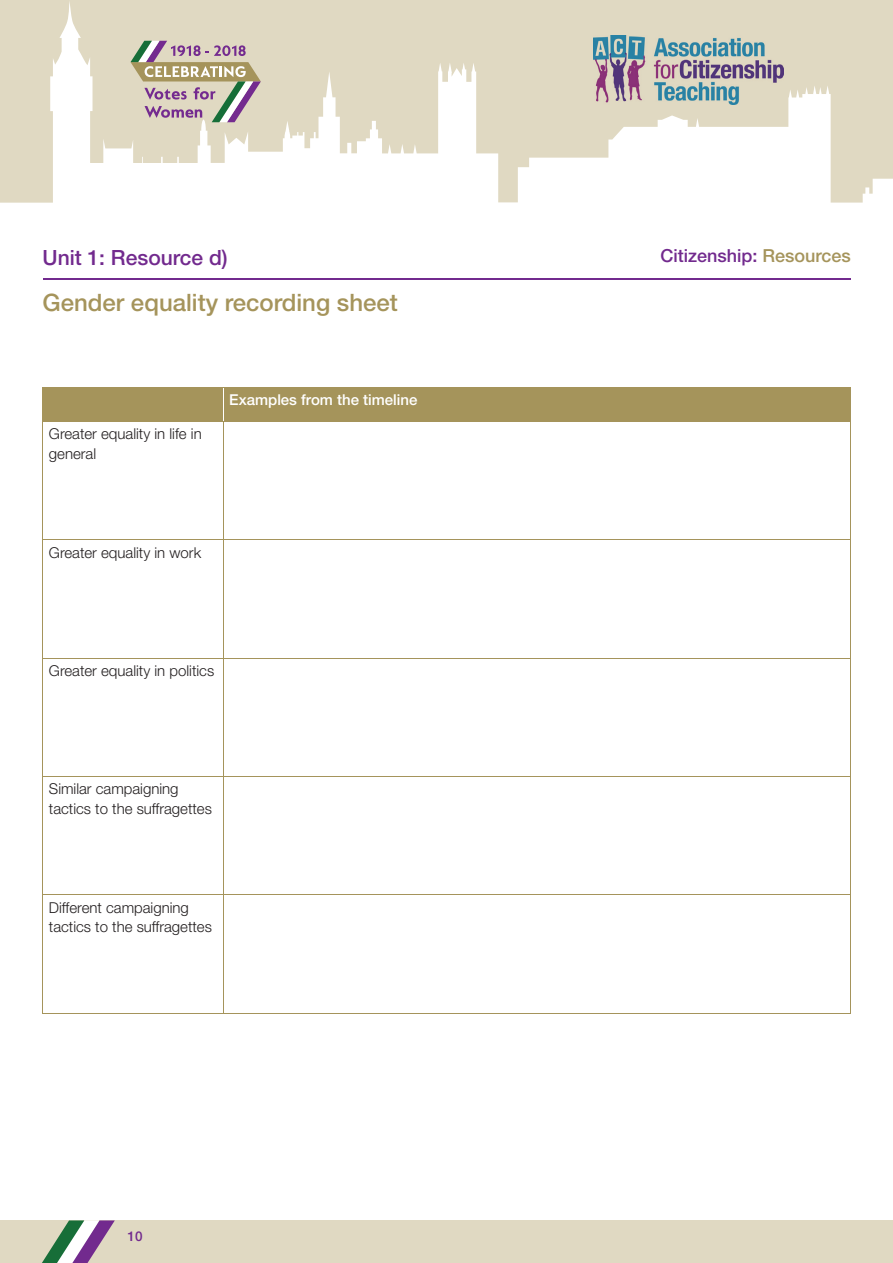
<style>
.page{position:relative;width:893px;height:1263px;background:#fff}
.page>*{position:absolute;margin:0;border:0;box-sizing:border-box;transform-origin:0 0}
.t1{font:500 24px "Helvetica Neue";color:#a5945b}
.t2{font:500 21px "Helvetica Neue";color:#722a8e}
.t3{font:500 18px "Helvetica Neue";color:#722a8e}
.t4{font:300 15px/19.5px "Helvetica Neue";color:#231f20}
.t5{font:500 15px "Helvetica Neue";color:#fff}
.t6{font:500 13.5px "Helvetica Neue";color:#722a8e}
.s1{color:#a5945b}
</style>
<div class="page">
<svg style="left:0;top:0;width:893px;height:203px;fill:#e0d9c2"></svg>
<div style="left:0;top:1220px;width:893px;height:43px;background:#e0d9c2"></div>
<svg style="left:42px;top:1220px;width:73px;height:43px"></svg>
<svg style="left:131px;top:41px;width:130px;height:81px;background:#c1b5a9"></svg>
<img style="left:593px;top:35px;width:190px;height:69px">
<hr style="left:43px;top:278px;width:807px;height:2px;background:#722a8e">
<div style="left:44px;top:388px;width:806px;height:33px;background:#a5945b"></div>
<hr style="left:223px;top:388px;width:1px;height:33px;background:#fff">
<hr style="left:43px;top:387px;width:180px;height:1px;background:#a5945b">
<hr style="left:43px;top:388px;width:1px;height:33px;background:#a5945b">
<hr style="left:223px;top:387px;width:628px;height:1px;background:#a5945b">
<hr style="left:850px;top:388px;width:1px;height:33px;background:#a5945b">
<hr style="left:43px;top:421px;width:180px;height:1px;background:#a5945b">
<hr style="left:43px;top:422px;width:1px;height:117px;background:#a5945b">
<hr style="left:223px;top:421px;width:628px;height:1px;background:#a5945b">
<hr style="left:223px;top:422px;width:1px;height:117px;background:#a5945b">
<hr style="left:850px;top:422px;width:1px;height:117px;background:#a5945b">
<hr style="left:43px;top:539px;width:180px;height:1px;background:#a5945b">
<hr style="left:43px;top:540px;width:1px;height:118px;background:#a5945b">
<hr style="left:223px;top:539px;width:628px;height:1px;background:#a5945b">
<hr style="left:223px;top:540px;width:1px;height:118px;background:#a5945b">
<hr style="left:850px;top:540px;width:1px;height:118px;background:#a5945b">
<hr style="left:43px;top:658px;width:180px;height:1px;background:#a5945b">
<hr style="left:43px;top:658px;width:1px;height:118px;background:#a5945b">
<hr style="left:223px;top:658px;width:628px;height:1px;background:#a5945b">
<hr style="left:223px;top:658px;width:1px;height:118px;background:#a5945b">
<hr style="left:850px;top:658px;width:1px;height:118px;background:#a5945b">
<hr style="left:43px;top:776px;width:180px;height:1px;background:#a5945b">
<hr style="left:43px;top:777px;width:1px;height:117px;background:#a5945b">
<hr style="left:223px;top:776px;width:628px;height:1px;background:#a5945b">
<hr style="left:223px;top:777px;width:1px;height:117px;background:#a5945b">
<hr style="left:850px;top:777px;width:1px;height:117px;background:#a5945b">
<hr style="left:43px;top:894px;width:180px;height:1px;background:#a5945b">
<hr style="left:43px;top:895px;width:1px;height:118px;background:#a5945b">
<hr style="left:223px;top:894px;width:628px;height:1px;background:#a5945b">
<hr style="left:223px;top:895px;width:1px;height:118px;background:#a5945b">
<hr style="left:850px;top:895px;width:1px;height:118px;background:#a5945b">
<hr style="left:43px;top:1013px;width:180px;height:1px;background:#a5945b">
<hr style="left:223px;top:1013px;width:628px;height:1px;background:#a5945b">
<h2 class="t2" style="left:43px;top:245px;width:187px">Unit 1: Resource d)</h2>
<h1 class="t1" style="left:43px;top:288px;width:357px">Gender equality recording sheet</h1>
<p class="t4" style="left:49px;top:424px;width:154px">Greater equality in life in general</p>
<p class="t5" style="left:229px;top:391px;width:190px">Examples from the timeline</p>
<p class="t4" style="left:49px;top:542px;width:154px">Greater equality in work</p>
<p class="t4" style="left:49px;top:660px;width:167px">Greater equality in politics</p>
<p class="t4" style="left:49px;top:779px;width:165px">Similar campaigning tactics to the suffragettes</p>
<p class="t4" style="left:49px;top:897px;width:165px">Different campaigning tactics to the suffragettes</p>
<p class="t6" style="left:128px;top:1228px;width:17px">10</p>
<p class="t3" style="left:660px;top:245px;width:192px">Citizenship: <span class="s1">Resources</span></p>
</div>
